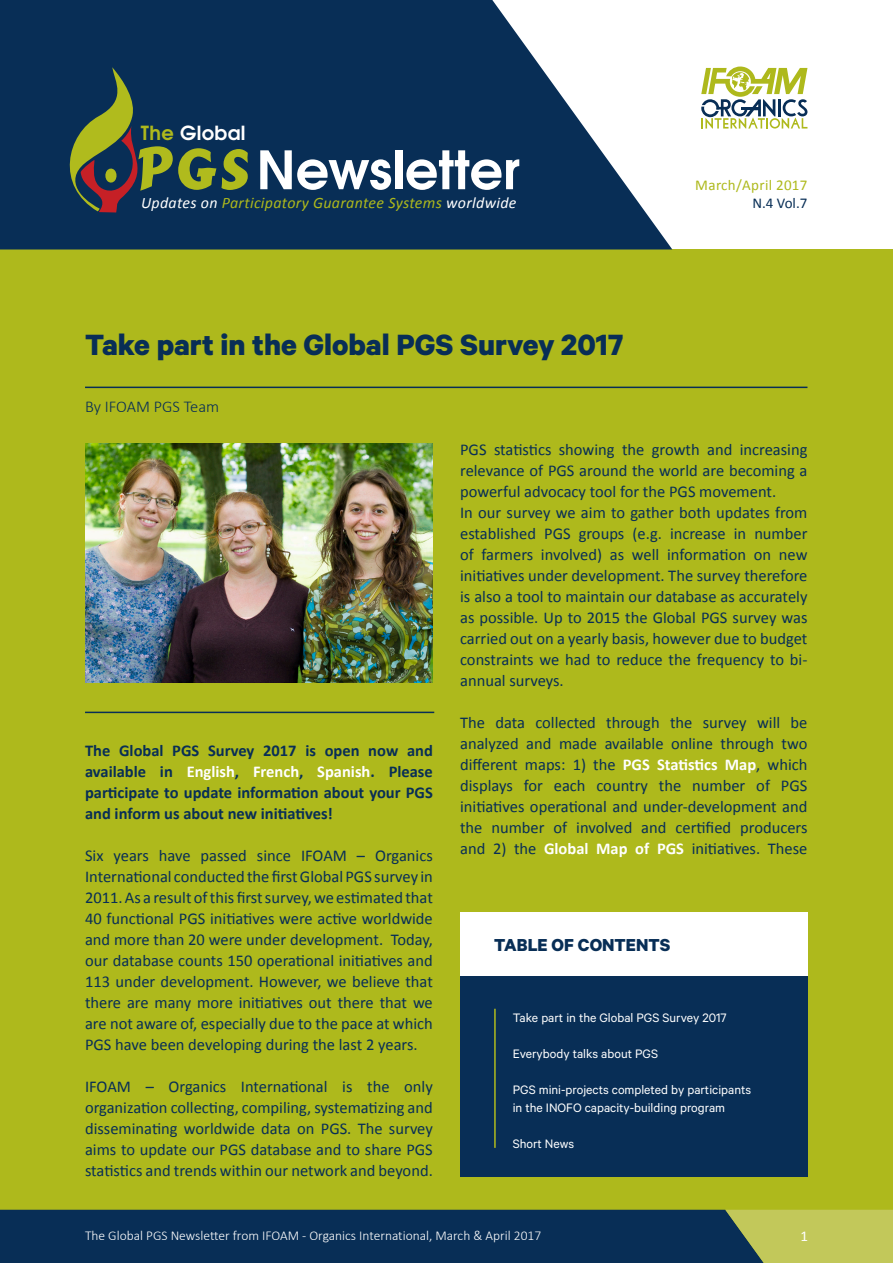
<style>
.page{position:relative;width:893px;height:1263px;background:#fff}
.page>*{position:absolute;margin:0;border:0;box-sizing:border-box;transform-origin:0 0}
.t1{font:700 52.65px "Te X Gyre Adventor";color:#fff}
.Article_Headlines_Ti{font:700 33px "Calibre";color:#082e56}
.Table_of_Contents_Ti{font:700 19.5px "Calibre";color:#082e56}
.t2{font:700 19.35px "Te X Gyre Adventor";letter-spacing:.02em;color:#fff}
.body_text_-_blue{font:16.5px/21px "Calibri";color:#082e56;text-align:justify}
.body_text_-_blue-2{font:700 16.5px/21px "Calibri";color:#082e56;text-align:justify}
.Author_-_Blue{font:300 16.5px "Calibri";color:#082e56}
.t3{font:italic 15.9px "Calibri";letter-spacing:.02em;color:#aeb91c}
.t4{font:15px "Calibri";letter-spacing:.02em;color:#aeb91c}
.t5{font:15px "Calibri";color:#082e56}
.t6{font:15px "Calibri";color:#fff}
.Table_of_contents{font:13.8px/18px "Calibre";color:#fff}
.t7{font:300 13.5px "Calibri";color:#fff}
.s1{color:#aeb91c}
.s2{color:#fff}
.s3{font-weight:700;color:#fff}
</style>
<div class="page">
<div style="left:0;top:249px;width:893px;height:1014px;background:#aeb91c"></div>
<svg style="left:0;top:1210px;width:893px;height:53px;background:#264756"></svg>
<svg style="left:0;top:0;width:672px;height:249px;fill:#082e56"></svg>
<svg style="left:701px;top:67px;width:106px;height:62px"></svg>
<div style="left:460px;top:976px;width:348px;height:201px;background:#082e56"></div>
<hr style="left:494px;top:1009px;width:2px;height:139px;background:#b0bb1d">
<div style="left:460px;top:913px;width:347px;height:63px;background:#fff"></div>
<svg style="left:70px;top:67px;width:178px;height:145px;background:#314848"></svg>
<img style="left:85px;top:443px;width:348px;height:239px">
<hr style="left:85px;top:387px;width:722px;height:1px;background:#082e56">
<hr style="left:85px;top:712px;width:349px;height:1px;background:#082e56">
<p class="t2" style="left:141px;top:116px;width:106px"><span class="s1">The</span> Global</p>
<p class="t1" style="left:257px;top:124px;width:265px">Newsletter</p>
<p class="t3" style="left:141px;top:192px;width:377px"><span class="s2">Updates on</span> Participatory Guarantee Systems <span class="s2">worldwide</span></p>
<p class="Article_Headlines_Ti" style="left:85px;top:324px;width:540px">Take part in the Global PGS Survey 2017</p>
<p class="Author_-_Blue" style="left:85px;top:396px;width:136px">By IFOAM PGS Team</p>
<p class="t4" style="left:695px;top:175px;width:114px">March/April 2017</p>
<p class="t5" style="left:752px;top:193px;width:57px">N.4 Vol.7</p>
<p class="body_text_-_blue-2" style="left:85px;top:739px;width:349px">The Global PGS Survey 2017 is open now and available in <span class="s2">English</span>, <span class="s2">French</span>, <span class="s2">Spanish</span>. Please participate to update information about your PGS and inform us about new initiatives!</p>
<p class="body_text_-_blue" style="left:85px;top:845px;width:349px">Six years have passed since IFOAM – Organics International conducted the first Global PGS survey in 2011. As a result of this first survey, we estimated that 40 functional PGS initiatives were active worldwide and more than 20 were under development. Today, our database counts 150 operational initiatives and 113 under development. However, we believe that there are many more initiatives out there that we are not aware of, especially due to the pace at which PGS have been developing during the last 2 years.</p>
<p class="body_text_-_blue" style="left:85px;top:1076px;width:349px">IFOAM – Organics International is the only organization collecting, compiling, systematizing and disseminating worldwide data on PGS. The survey aims to update our PGS database and to share PGS statistics and trends within our network and beyond.</p>
<p class="body_text_-_blue" style="left:460px;top:439px;width:349px">PGS statistics showing the growth and increasing relevance of PGS around the world are becoming a powerful advocacy tool for the PGS movement.</p>
<p class="body_text_-_blue" style="left:460px;top:502px;width:349px">In our survey we aim to gather both updates from established PGS groups (e.g. increase in number of farmers involved) as well information on new initiatives under development. The survey therefore is also a tool to maintain our database as accurately as possible. Up to 2015 the Global PGS survey was carried out on a yearly basis, however due to budget constraints we had to reduce the frequency to bi&shy;annual surveys.</p>
<p class="body_text_-_blue" style="left:460px;top:712px;width:349px">The data collected through the survey will be analyzed and made available online through two different maps: 1) the <span class="s3">PGS Statistics Map</span>, which displays for each country the number of PGS initiatives operational and under-development and the number of involved and certified producers and 2) the <span class="s3">Global Map of PGS</span> initiatives. These</p>
<p class="Table_of_Contents_Ti" style="left:494px;top:933px;width:178px">TABLE OF CONTENTS</p>
<p class="Table_of_contents" style="left:513px;top:1008px;width:215px">Take part in the Global PGS Survey 2017</p>
<p class="Table_of_contents" style="left:513px;top:1044px;width:147px">Everybody talks about PGS</p>
<p class="Table_of_contents" style="left:513px;top:1080px;width:240px">PGS mini-projects completed by participants in the INOFO capacity-building program</p>
<p class="Table_of_contents" style="left:513px;top:1134px;width:63px">Short News</p>
<p class="t7" style="left:85px;top:1227px;width:458px">The Global PGS Newsletter from IFOAM - Organics International, March &amp; April 2017</p>
<p class="t6" style="left:800px;top:1227px;width:9px">1</p>
</div>
